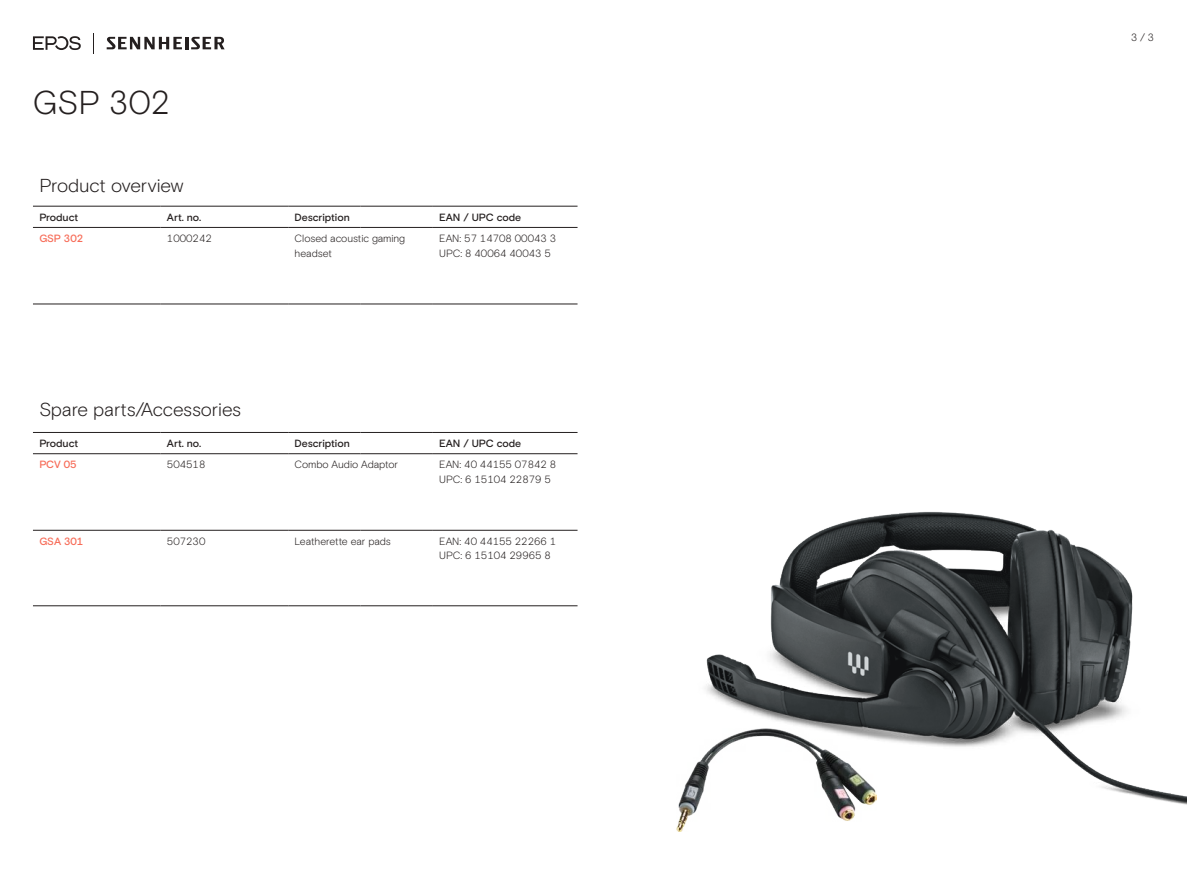
<style>
.page{position:relative;width:1187px;height:893px;background:#fff}
.page>*{position:absolute;margin:0;border:0;box-sizing:border-box;transform-origin:0 0}
.t1{font:300 33px "EPOS Basis";color:#241f1f}
.t2{font:300 18.75px "EPOS Basis";letter-spacing:-.01em;color:#241f1f}
.t3{font:300 10.5px/14.7px "EPOS Basis";color:#241f1f}
.t4{font:500 10.5px "EPOS Basis";letter-spacing:-.005em;color:#241f1f}
.t5{font:500 10.5px "EPOS Basis";color:#f76c58}
</style>
<div class="page">
<img style="left:705px;top:512px;width:481px;height:293px">
<img style="left:676px;top:729px;width:200px;height:103px">
<hr style="left:433px;top:227px;width:144px;height:1px;background:#241f1f">
<hr style="left:433px;top:206px;width:144px;height:1px;background:#241f1f">
<hr style="left:33px;top:206px;width:128px;height:1px;background:#241f1f">
<hr style="left:161px;top:206px;width:127px;height:1px;background:#241f1f">
<hr style="left:161px;top:227px;width:127px;height:1px;background:#241f1f">
<hr style="left:33px;top:227px;width:128px;height:1px;background:#241f1f">
<hr style="left:33px;top:304px;width:128px;height:1px;background:#241f1f">
<hr style="left:161px;top:304px;width:127px;height:1px;background:#241f1f">
<hr style="left:433px;top:304px;width:144px;height:1px;background:#241f1f">
<hr style="left:288px;top:206px;width:72px;height:1px;background:#241f1f">
<hr style="left:360px;top:206px;width:73px;height:1px;background:#241f1f">
<hr style="left:288px;top:227px;width:72px;height:1px;background:#241f1f">
<hr style="left:360px;top:227px;width:73px;height:1px;background:#241f1f">
<hr style="left:288px;top:304px;width:72px;height:1px;background:#241f1f">
<hr style="left:360px;top:304px;width:73px;height:1px;background:#241f1f">
<hr style="left:433px;top:453px;width:144px;height:1px;background:#241f1f">
<hr style="left:433px;top:530px;width:144px;height:1px;background:#241f1f">
<hr style="left:433px;top:605px;width:144px;height:1px;background:#241f1f">
<hr style="left:433px;top:432px;width:144px;height:1px;background:#241f1f">
<hr style="left:33px;top:432px;width:128px;height:1px;background:#241f1f">
<hr style="left:161px;top:432px;width:127px;height:1px;background:#241f1f">
<hr style="left:161px;top:453px;width:127px;height:1px;background:#241f1f">
<hr style="left:161px;top:530px;width:127px;height:1px;background:#241f1f">
<hr style="left:161px;top:605px;width:127px;height:1px;background:#241f1f">
<hr style="left:33px;top:453px;width:128px;height:1px;background:#241f1f">
<hr style="left:33px;top:530px;width:128px;height:1px;background:#241f1f">
<hr style="left:33px;top:605px;width:128px;height:1px;background:#241f1f">
<hr style="left:288px;top:432px;width:72px;height:1px;background:#241f1f">
<hr style="left:360px;top:432px;width:73px;height:1px;background:#241f1f">
<hr style="left:288px;top:453px;width:72px;height:1px;background:#241f1f">
<hr style="left:360px;top:453px;width:73px;height:1px;background:#241f1f">
<hr style="left:288px;top:530px;width:72px;height:1px;background:#241f1f">
<hr style="left:360px;top:530px;width:73px;height:1px;background:#241f1f">
<hr style="left:288px;top:605px;width:72px;height:1px;background:#241f1f">
<hr style="left:360px;top:605px;width:73px;height:1px;background:#241f1f">
<svg style="left:93px;top:33px;width:1px;height:20px"></svg>
<svg style="left:107px;top:37px;width:118px;height:12px"></svg>
<svg style="left:33px;top:36px;width:48px;height:14px"></svg>
<h1 class="t1" style="left:33px;top:83px;width:138px">GSP 302</h1>
<h2 class="t2" style="left:39px;top:174px;width:146px">Product overview</h2>
<p class="t4" style="left:39px;top:211px;width:40px">Product</p>
<p class="t4" style="left:167px;top:211px;width:36px">Art. no.</p>
<p class="t4" style="left:294px;top:211px;width:57px">Description</p>
<p class="t4" style="left:439px;top:211px;width:83px">EAN / UPC code</p>
<p class="t5" style="left:39px;top:232px;width:45px">GSP 302</p>
<p class="t3" style="left:167px;top:231px;width:46px">1000242</p>
<p class="t3" style="left:294px;top:231px;width:112px">Closed acoustic gaming headset</p>
<p class="t3" style="left:439px;top:231px;width:118px">EAN: 57 14708 00043 3<br>UPC: 8 40064 40043 5</p>
<h2 class="t2" style="left:39px;top:399px;width:203px">Spare parts/Accessories</h2>
<p class="t4" style="left:39px;top:438px;width:40px">Product</p>
<p class="t4" style="left:167px;top:438px;width:36px">Art. no.</p>
<p class="t4" style="left:294px;top:438px;width:57px">Description</p>
<p class="t4" style="left:439px;top:438px;width:83px">EAN / UPC code</p>
<p class="t5" style="left:39px;top:458px;width:39px">PCV 05</p>
<p class="t3" style="left:167px;top:457px;width:40px">504518</p>
<p class="t3" style="left:294px;top:457px;width:105px">Combo Audio Adaptor</p>
<p class="t3" style="left:439px;top:457px;width:118px">EAN: 40 44155 07842 8<br>UPC: 6 15104 22879 5</p>
<p class="t5" style="left:39px;top:535px;width:45px">GSA 301</p>
<p class="t3" style="left:167px;top:534px;width:40px">507230</p>
<p class="t3" style="left:294px;top:534px;width:98px">Leatherette ear pads</p>
<p class="t3" style="left:439px;top:534px;width:118px">EAN: 40 44155 22266 1<br>UPC: 6 15104 29965 8</p>
<p class="t3" style="left:1131px;top:30px;width:24px">3 / 3</p>
</div>
